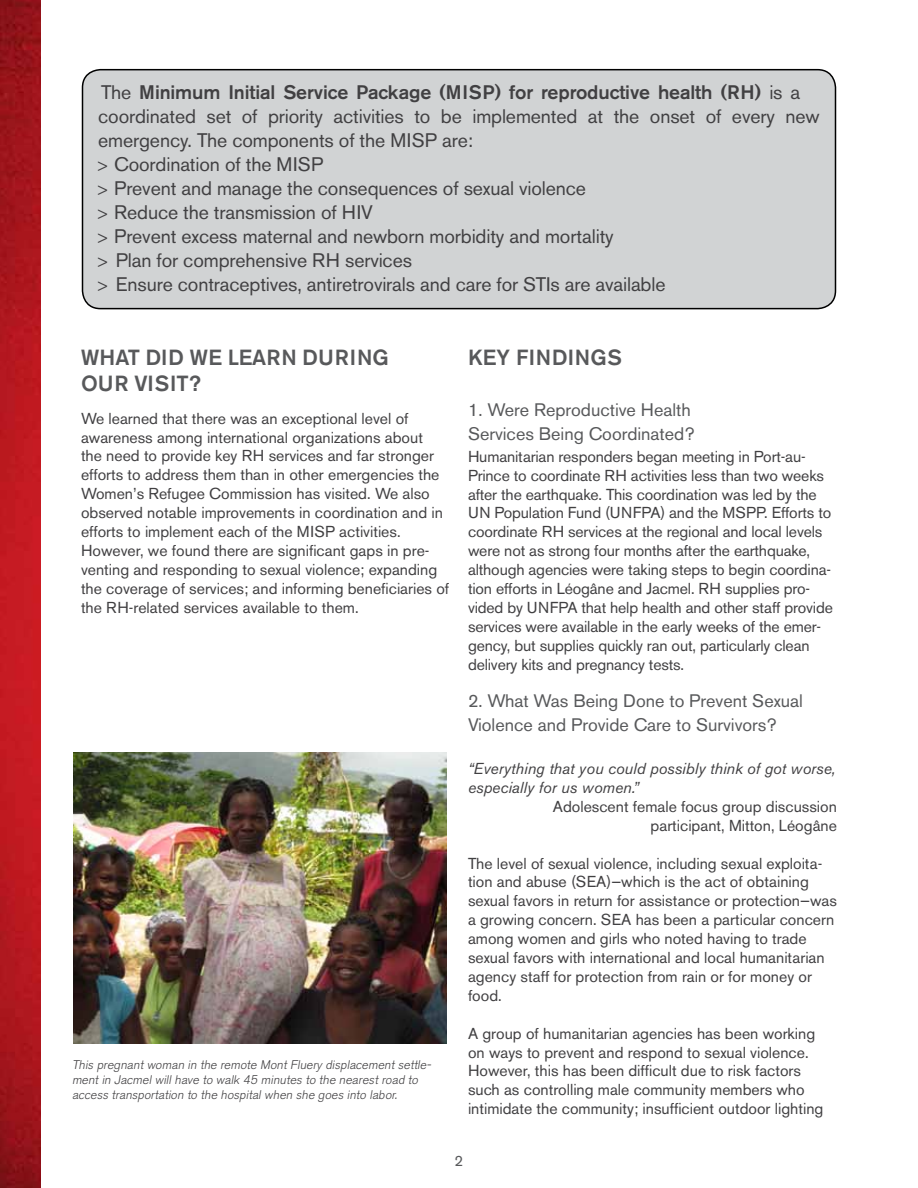
<style>
.page{position:relative;width:918px;height:1188px;background:#fff}
.page>*{position:absolute;margin:0;border:0;box-sizing:border-box;transform-origin:0 0}
.t1{font:500 21.75px/26.1px "Akzidenz Grotesk BE";color:#58595b}
.t2{font:500 21.75px "Akzidenz Grotesk BE";letter-spacing:.02em;color:#58595b}
.t3{font:19.5px/24px "Akzidenz Grotesk BE";letter-spacing:-.005em;color:#414042}
.t4{font:18px/24px "Akzidenz Grotesk BE";color:#58595b}
.t5{font:15.75px/18.9px "Akzidenz Grotesk BE";color:#414042}
.t6{font:italic 15.75px/18.9px "Akzidenz Grotesk BE";color:#414042}
.t7{font:15px "Akzidenz Grotesk BE";color:#58595b}
.t8{font:italic 300 12.45px/15px "Akzidenz Grotesk BE";color:#414042}
.s1{font-weight:500}
.s2{font-size:13.5px}
</style>
<div class="page">
<img style="left:0;top:0;width:40px;height:1188px">
<div style="left:82px;top:70px;width:754px;height:239px;background:#d1d3d4;border-radius:18px"></div>
<div style="left:82px;top:69px;width:754px;height:240px;border:2px solid #000;border-radius:18px"></div>
<img style="left:74px;top:752px;width:372px;height:292px">
<p class="t3" style="left:98px;top:81px;width:723px">The <span class="s1">Minimum Initial Service Package (MISP) for reproductive health (RH)</span> is a coordinated set of priority activities to be implemented at the onset of every new emergency. The components of the MISP are:<br><span class="s2">&gt;</span> Coordination of the MISP<br><span class="s2">&gt;</span> Prevent and manage the consequences of sexual violence<br><span class="s2">&gt;</span> Reduce the transmission of HIV<br><span class="s2">&gt;</span> Prevent excess maternal and newborn morbidity and mortality<br><span class="s2">&gt;</span> Plan for comprehensive RH services<br><span class="s2">&gt;</span> Ensure contraceptives, antiretrovirals and care for STIs are available</p>
<h1 class="t1" style="left:81px;top:344px;width:309px">WHAT DID WE LEARN DURING<br>OUR VISIT?</h1>
<p class="t5" style="left:81px;top:409px;width:370px">We learned that there was an exceptional level of awareness among international organizations about<br>the need to provide key RH services and far stronger efforts to address them than in other emergencies the Women’s Refugee Commission has visited. We also observed notable improvements in coordination and in efforts to implement each of the MISP activities.<br>However, we found there are significant gaps in pre&shy;venting and responding to sexual violence; expanding the coverage of services; and informing beneficiaries of the RH-related services available to them.</p>
<p class="t8" style="left:72px;top:1058px;width:363px">This pregnant woman in the remote Mont Fluery displacement settle&shy;ment in Jacmel will have to walk 45 minutes to the nearest road to access transportation to the hospital when she goes into labor.</p>
<h1 class="t2" style="left:468px;top:344px;width:156px">KEY FINDINGS</h1>
<p class="t4" style="left:468px;top:398px;width:228px">1. Were Reproductive Health<br>Services Being Coordinated?</p>
<p class="t5" style="left:468px;top:447px;width:366px">Humanitarian responders began meeting in Port-au-Prince to coordinate RH activities less than two weeks after the earthquake. This coordination was led by the UN Population Fund (UNFPA) and the MSPP. Efforts to coordinate RH services at the regional and local levels were not as strong four months after the earthquake, although agencies were taking steps to begin coordina&shy;tion efforts in Léogâne and Jacmel. RH supplies pro&shy;vided by UNFPA that help health and other staff provide services were available in the early weeks of the emer&shy;gency, but supplies quickly ran out, particularly clean delivery kits and pregnancy tests.</p>
<p class="t4" style="left:468px;top:689px;width:336px">2. What Was Being Done to Prevent Sexual<br>Violence and Provide Care to Survivors?</p>
<p class="t6" style="left:468px;top:759px;width:369px">“Everything that you could possibly think of got worse, especially for us women.”</p>
<p class="t5" style="left:553px;top:797px;width:286px;text-align:right">Adolescent female focus group discussion participant, Mitton, Léogâne</p>
<p class="t5" style="left:468px;top:854px;width:370px">The level of sexual violence, including sexual exploita&shy;tion and abuse (SEA)—which is the act of obtaining sexual favors in return for assistance or protection—was a growing concern. SEA has been a particular concern among women and girls who noted having to trade sexual favors with international and local humanitarian agency staff for protection from rain or for money or food.</p>
<p class="t5" style="left:468px;top:1024px;width:357px">A group of humanitarian agencies has been working on ways to prevent and respond to sexual violence.<br>However, this has been difficult due to risk factors such as controlling male community members who intimidate the community; insufficient outdoor lighting</p>
<p class="t7" style="left:455px;top:1151px;width:10px">2</p>
</div>
